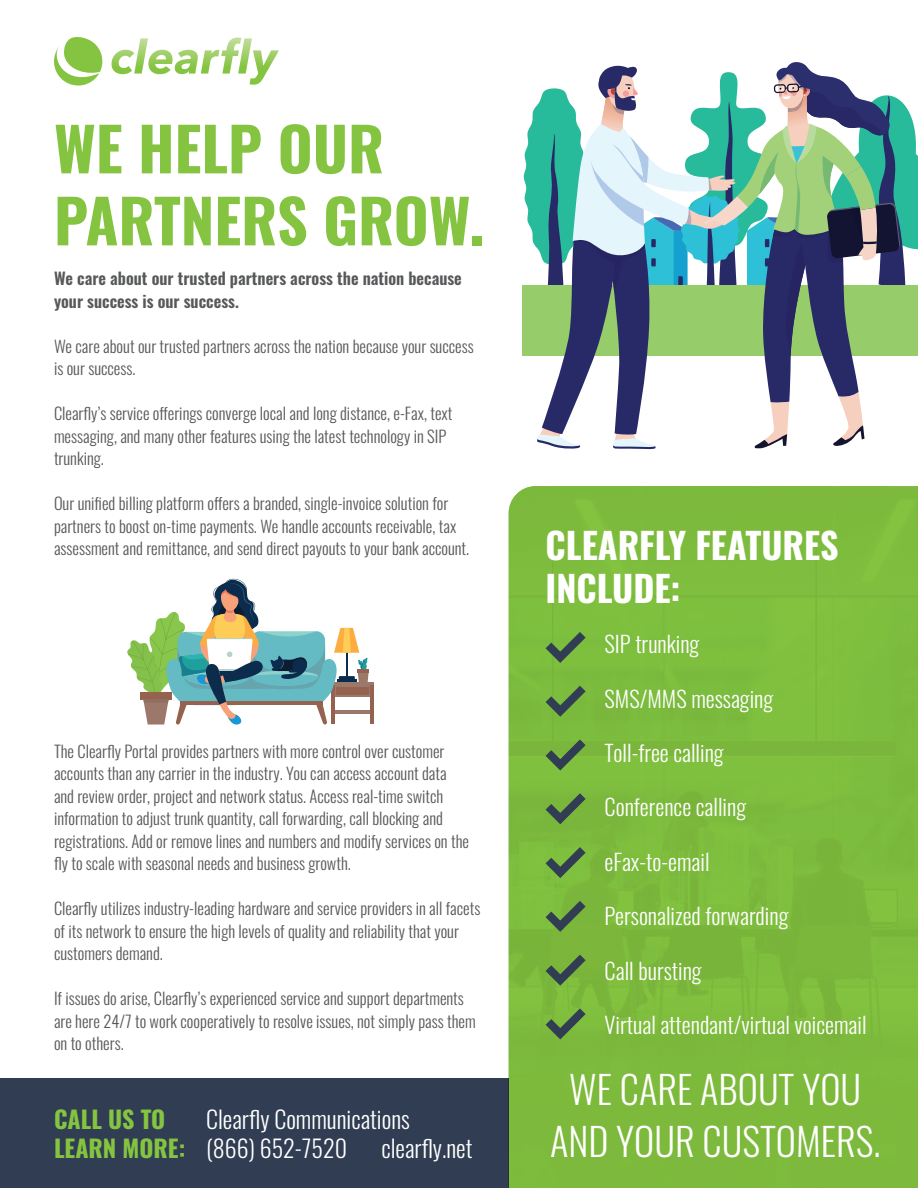
<style>
.page{position:relative;width:918px;height:1188px;background:#fff}
.page>*{position:absolute;margin:0;border:0;box-sizing:border-box;transform-origin:0 0}
.t1{font:700 60px "Oswald";color:#84c440}
.t2{font:300 38.4px/52.2px "Oswald";color:#fff;text-align:center}
.t3{font:700 36px/43.2px "Oswald";color:#fff}
.t4{font:300 24px/28.8px "Oswald";color:#fff}
.t5{font:700 24px/28.8px "Oswald";color:#84c440}
.t6{font:300 22.5px "Oswald";color:#fff}
.t7{font:300 16.5px/22.5px "Oswald";color:#57585a}
.t8{font:16.5px/22.5px "Oswald";color:#57585a}
</style>
<div class="page">
<svg style="left:524px;top:62px;width:394px;height:387px"></svg>
<svg style="left:54px;top:37px;width:49px;height:49px"></svg>
<svg style="left:111px;top:38px;width:141px;height:36px"></svg>
<div style="left:509px;top:486px;width:409px;height:702px;background:#7dbb3d"></div>
<svg style="left:546px;top:632px;width:40px;height:31px"></svg>
<svg style="left:546px;top:847px;width:40px;height:31px"></svg>
<svg style="left:546px;top:686px;width:40px;height:31px"></svg>
<svg style="left:546px;top:901px;width:40px;height:31px"></svg>
<svg style="left:546px;top:739px;width:40px;height:32px"></svg>
<svg style="left:546px;top:955px;width:40px;height:31px"></svg>
<svg style="left:546px;top:793px;width:40px;height:31px"></svg>
<svg style="left:546px;top:1008px;width:40px;height:31px"></svg>
<div style="left:0;top:1078px;width:509px;height:110px;background:#303d52"></div>
<svg style="left:369px;top:682px;width:5px;height:4px"></svg>
<hr style="left:331px;top:710px;width:43px;height:4px;background:#9c786a">
<div style="left:331px;top:686px;width:43px;height:11px;background:#9c786a"></div>
<hr style="left:370px;top:686px;width:4px;height:38px;background:#94624f">
<svg style="left:127px;top:579px;width:242px;height:146px"></svg>
<p class="t1" style="left:54px;top:118px;width:332px">WE HELP OUR</p>
<p class="t1" style="left:54px;top:190px;width:432px">PARTNERS GROW.</p>
<p class="t8" style="left:54px;top:266px;width:409px">We care about our trusted partners across the nation because your success is our success.</p>
<p class="t7" style="left:54px;top:333px;width:421px">We care about our trusted partners across the nation because your success is our success.</p>
<p class="t7" style="left:54px;top:400px;width:400px">Clearfly’s service offerings converge local and long distance, e-Fax, text messaging, and many other features using the latest technology in SIP trunking.</p>
<p class="t7" style="left:54px;top:490px;width:417px">Our unified billing platform offers a branded, single-invoice solution for partners to boost on-time payments. We handle accounts receivable, tax assessment and remittance, and send direct payouts to your bank account.</p>
<p class="t7" style="left:54px;top:738px;width:417px">The Clearfly Portal provides partners with more control over customer accounts than any carrier in the industry. You can access account data and review order, project and network status. Access real-time switch information to adjust trunk quantity, call forwarding, call blocking and registrations. Add or remove lines and numbers and modify services on the fly to scale with seasonal needs and business growth.</p>
<p class="t7" style="left:54px;top:895px;width:428px">Clearfly utilizes industry-leading hardware and service providers in all facets of its network to ensure the high levels of quality and reliability that your customers demand.</p>
<p class="t7" style="left:54px;top:985px;width:423px">If issues do arise, Clearfly’s experienced service and support departments are here 24/7 to work cooperatively to resolve issues, not simply pass them on to others.</p>
<p class="t5" style="left:54px;top:1107px;width:133px">CALL US TO<br>LEARN MORE:</p>
<p class="t4" style="left:206px;top:1103px;width:205px">Clearfly Communications (866) 652-7520</p>
<p class="t4" style="left:381px;top:1131px;width:93px">clearfly.net</p>
<p class="t3" style="left:546px;top:526px;width:295px">CLEARFLY FEATURES<br>INCLUDE:</p>
<p class="t6" style="left:605px;top:624px;width:96px">SIP trunking</p>
<p class="t6" style="left:605px;top:678px;width:170px">SMS/MMS messaging</p>
<p class="t6" style="left:605px;top:733px;width:121px">Toll-free calling</p>
<p class="t6" style="left:605px;top:787px;width:143px">Conference calling</p>
<p class="t6" style="left:605px;top:842px;width:107px">eFax-to-email</p>
<p class="t6" style="left:605px;top:896px;width:185px">Personalized forwarding</p>
<p class="t6" style="left:605px;top:951px;width:99px">Call bursting</p>
<p class="t6" style="left:605px;top:1005px;width:264px">Virtual attendant/virtual voicemail</p>
<p class="t2" style="left:550px;top:1059px;width:332px">WE CARE ABOUT YOU<br>AND YOUR CUSTOMERS.</p>
</div>
